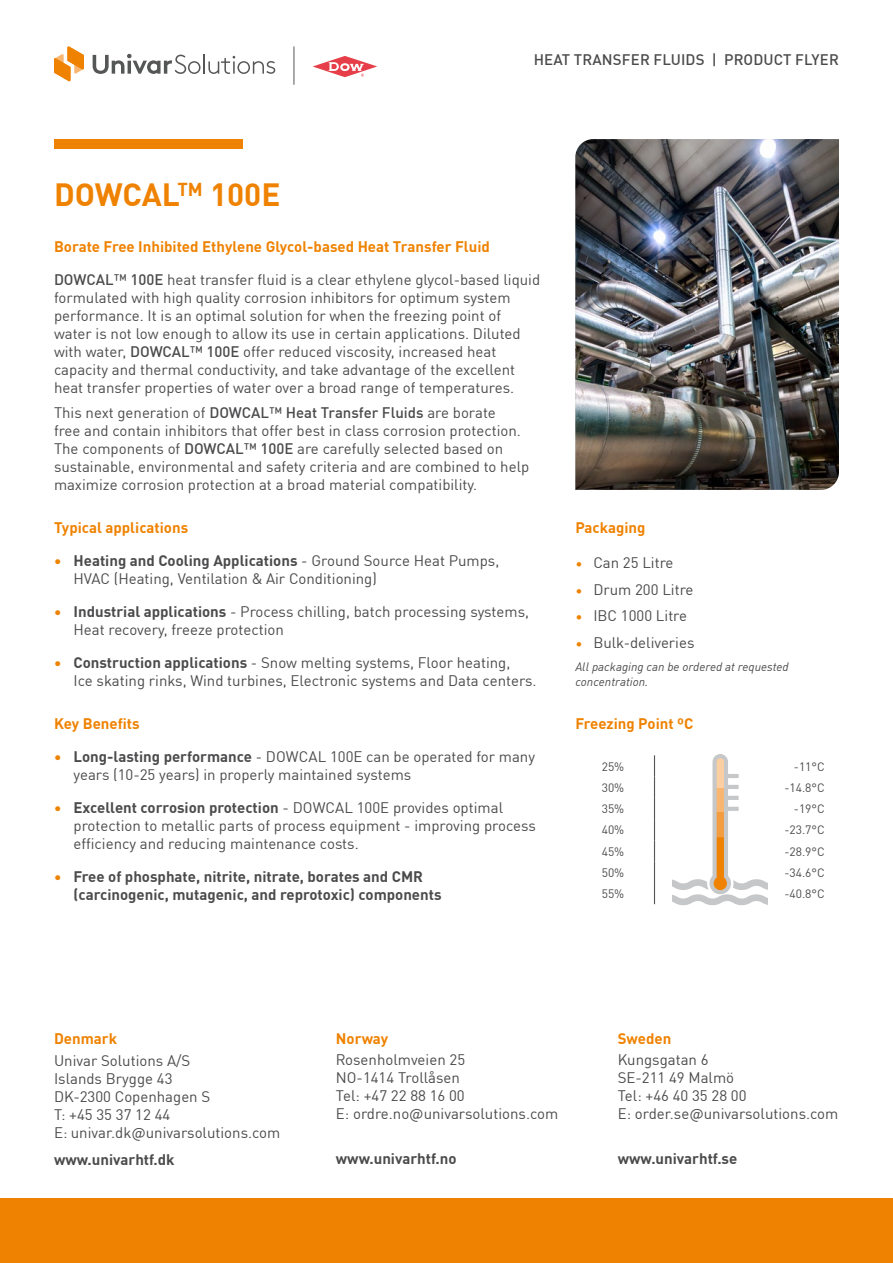
<style>
.page{position:relative;width:893px;height:1263px;background:#fff}
.page>*{position:absolute;margin:0;border:0;box-sizing:border-box;transform-origin:0 0}
.t1{font:700 31.5px "DIN Pro";color:#ef8200}
.t2{font:15px/18px "DIN Pro";color:#4b4b4d}
.t3{font:700 15px/18px "DIN Pro";color:#4b4b4d}
.t4{font:700 15px "DIN Pro";color:#ef8200}
.t5{font:500 15px "DIN Pro";letter-spacing:.01em;color:#4b4b4d}
.t6{font:12px "DIN Pro";color:#4b4b4d}
.t7{font:italic 12px/14.4px "DIN Pro";color:#4b4b4d}
.s1{font-weight:500}
.s2{font-weight:700;color:#ef8200}
.s3{font-weight:700}
.s4{color:#ef8200}
.s5{font-size:13.5px;color:#ef8200}
</style>
<div class="page">
<div style="left:54px;top:139px;width:188px;height:9px;background:#ef8200"></div>
<div style="left:0;top:1198px;width:893px;height:65px;background:#ef8200"></div>
<hr style="left:294px;top:46px;width:1px;height:39px;background:#555756">
<svg style="left:93px;top:54px;width:182px;height:20px"></svg>
<svg style="left:54px;top:46px;width:30px;height:35px"></svg>
<svg style="left:313px;top:56px;width:64px;height:21px"></svg>
<svg style="left:654px;top:755px;width:1px;height:149px"></svg>
<svg style="left:673px;top:754px;width:94px;height:151px"></svg>
<img style="left:575px;top:139px;width:264px;height:351px">
<p class="t5" style="left:534px;top:48px;width:307px">HEAT TRANSFER FLUIDS | PRODUCT FLYER</p>
<h1 class="t1" style="left:54px;top:170px;width:228px">DOWCAL<sup>TM</sup> 100E</h1>
<p class="t4" style="left:54px;top:235px;width:437px">Borate Free Inhibited Ethylene Glycol-based Heat Transfer Fluid</p>
<p class="t2" style="left:54px;top:270px;width:488px"><span class="s1">DOWCAL™ 100E</span> heat transfer fluid is a clear ethylene glycol-based liquid formulated with high quality corrosion inhibitors for optimum system performance. It is an optimal solution for when the freezing point of water is not low enough to allow its use in certain applications. Diluted with water, <span class="s1">DOWCAL™ 100E</span> offer reduced viscosity, increased heat capacity and thermal conductivity, and take advantage of the excellent heat transfer properties of water over a broad range of temperatures.</p>
<p class="t2" style="left:54px;top:402px;width:477px">This next generation of <span class="s1">DOWCAL™ Heat Transfer Fluids</span> are borate<br>free and contain inhibitors that offer best in class corrosion protection.<br>The components of <span class="s1">DOWCAL™ 100E</span> are carefully selected based on sustainable, environmental and safety criteria and are combined to help maximize corrosion protection at a broad material compatibility.</p>
<p class="t4" style="left:54px;top:516px;width:136px">Typical applications</p>
<p class="t2" style="left:74px;top:551px;width:427px;text-indent:-20px"><span class="s2">•</span> <span class="s3">Heating and Cooling Applications</span> - Ground Source Heat Pumps,<br>HVAC (Heating, Ventilation &amp; Air Conditioning)</p>
<p class="t2" style="left:74px;top:602px;width:457px;text-indent:-20px"><span class="s2">•</span> <span class="s3">Industrial applications</span> - Process chilling, batch processing systems,<br>Heat recovery, freeze protection</p>
<p class="t2" style="left:74px;top:652px;width:465px;text-indent:-20px"><span class="s2">•</span> <span class="s3">Construction applications</span> - Snow melting systems, Floor heating,<br>Ice skating rinks, Wind turbines, Electronic systems and Data centers.</p>
<p class="t4" style="left:54px;top:712px;width:87px">Key Benefits</p>
<p class="t2" style="left:74px;top:747px;width:463px;text-indent:-20px"><span class="s2">•</span> <span class="s3">Long-lasting performance</span> - DOWCAL 100E can be operated for many years (10-25 years) in properly maintained systems</p>
<p class="t2" style="left:74px;top:798px;width:464px;text-indent:-19px"><span class="s2">•</span> <span class="s3">Excellent corrosion protection</span> - DOWCAL 100E provides optimal protection to metallic parts of process equipment - improving process efficiency and reducing maintenance costs.</p>
<p class="t3" style="left:74px;top:866px;width:370px;text-indent:-19px"><span class="s4">•</span> Free of phosphate, nitrite, nitrate, borates and CMR (carcinogenic, mutagenic, and reprotoxic) components</p>
<p class="t4" style="left:575px;top:516px;width:72px">Packaging</p>
<p class="t2" style="left:575px;top:553px;width:100px"><span class="s5">•</span> Can 25 Litre</p>
<p class="t2" style="left:575px;top:579px;width:120px"><span class="s5">•</span> Drum 200 Litre</p>
<p class="t2" style="left:575px;top:606px;width:113px"><span class="s5">•</span> IBC 1000 Litre</p>
<p class="t2" style="left:575px;top:632px;width:121px"><span class="s5">•</span> Bulk-deliveries</p>
<p class="t7" style="left:575px;top:659px;width:215px">All packaging can be ordered at requested concentration.</p>
<p class="t4" style="left:575px;top:712px;width:120px">Freezing Point ºC</p>
<p class="t6" style="left:602px;top:757px;width:24px">25%</p>
<p class="t6" style="left:794px;top:757px;width:32px">-11°C</p>
<p class="t6" style="left:602px;top:778px;width:24px">30%</p>
<p class="t6" style="left:784px;top:778px;width:42px">-14.8°C</p>
<p class="t6" style="left:602px;top:799px;width:24px">35%</p>
<p class="t6" style="left:794px;top:799px;width:32px">-19°C</p>
<p class="t6" style="left:602px;top:821px;width:24px">40%</p>
<p class="t6" style="left:784px;top:821px;width:42px">-23.7°C</p>
<p class="t6" style="left:602px;top:842px;width:24px">45%</p>
<p class="t6" style="left:784px;top:842px;width:42px">-28.9°C</p>
<p class="t6" style="left:602px;top:863px;width:24px">50%</p>
<p class="t6" style="left:784px;top:863px;width:42px">-34.6°C</p>
<p class="t6" style="left:602px;top:885px;width:24px">55%</p>
<p class="t6" style="left:784px;top:885px;width:42px">-40.8°C</p>
<p class="t4" style="left:54px;top:1027px;width:65px">Denmark</p>
<p class="t2" style="left:54px;top:1051px;width:228px">Univar Solutions A/S<br>Islands Brygge 43<br>DK-2300 Copenhagen S<br>T: +45 35 37 12 44<br>E: univar.dk@univarsolutions.com</p>
<p class="t3" style="left:54px;top:1149px;width:122px">www.univarhtf.dk</p>
<p class="t4" style="left:336px;top:1027px;width:54px">Norway</p>
<p class="t2" style="left:336px;top:1050px;width:224px">Rosenholmveien 25<br>NO-1414 Trollåsen<br>Tel: +47 22 88 16 00<br>E: ordre.no@univarsolutions.com</p>
<p class="t3" style="left:336px;top:1148px;width:122px">www.univarhtf.no</p>
<p class="t4" style="left:618px;top:1027px;width:55px">Sweden</p>
<p class="t2" style="left:618px;top:1050px;width:222px">Kungsgatan 6<br>SE-211 49 Malmö<br>Tel: +46 40 35 28 00<br>E: order.se@univarsolutions.com</p>
<p class="t3" style="left:618px;top:1148px;width:121px">www.univarhtf.se</p>
</div>
